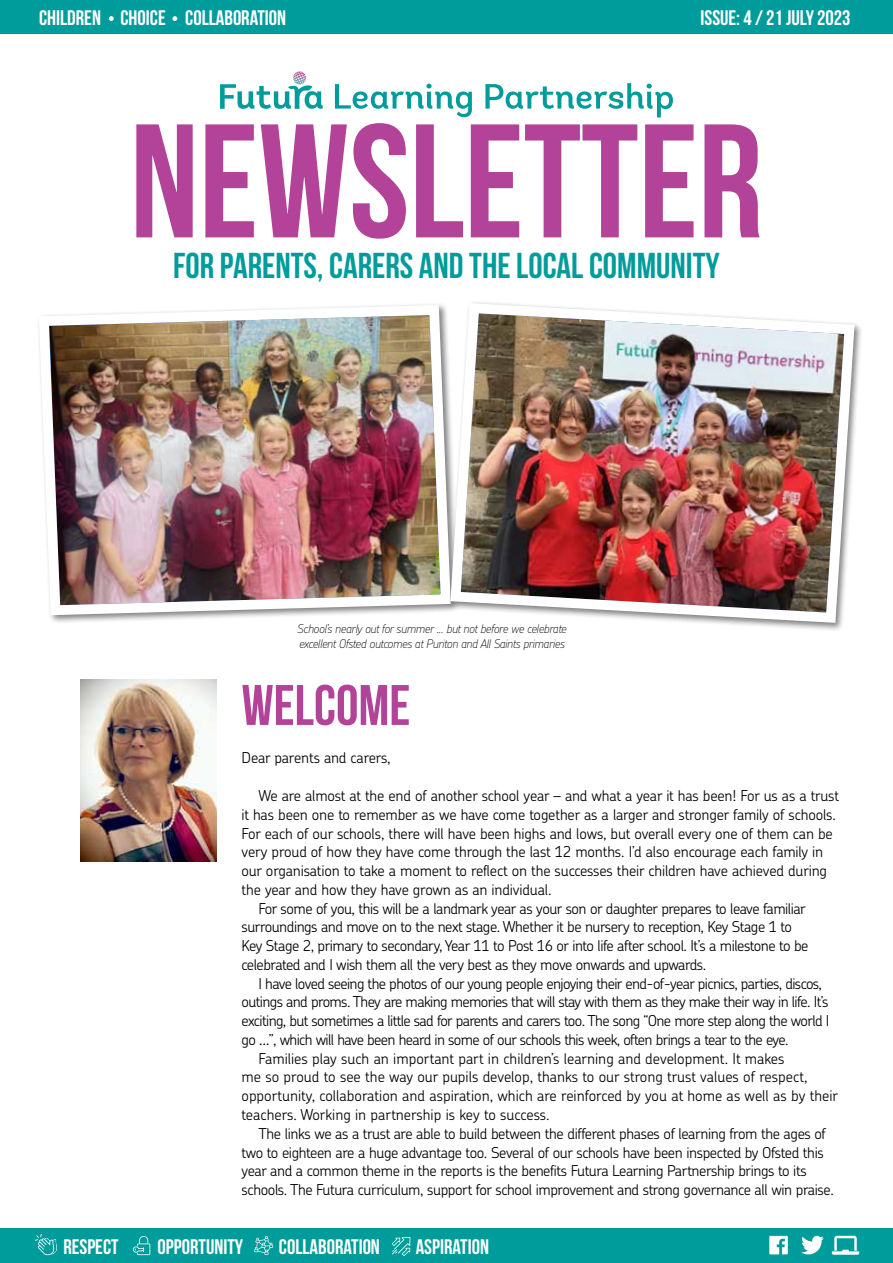
<style>
.page{position:relative;width:893px;height:1263px;background:#fff}
.page>*{position:absolute;margin:0;border:0;box-sizing:border-box;transform-origin:0 0}
.t1{font:161.4px "Bebas Neue";color:#b24399}
.t2{font:57px "Bebas Neue";color:#b24399}
.t3{font:36px "Bebas Neue";color:#009c9b}
.t4{font:21px "Bebas Neue";color:#fff}
.t5{font:300 15px "Chevin Pro";letter-spacing:-.025em;color:#000}
.t6{font:300 15px "Chevin Pro";color:#000}
.t7{font:italic 100 12px/15px "Chevin Pro";letter-spacing:-.025em;color:#000}
</style>
<div class="page">
<svg style="left:335px;top:84px;width:137px;height:33px"></svg>
<svg style="left:485px;top:83px;width:188px;height:34px"></svg>
<svg style="left:220px;top:84px;width:103px;height:25px"></svg>
<svg style="left:295px;top:71px;width:10px;height:4px"></svg>
<div style="left:0;top:1229px;width:893px;height:34px;background:#009c9b"></div>
<svg style="left:769px;top:1236px;width:19px;height:18px"></svg>
<svg style="left:801px;top:1236px;width:23px;height:18px"></svg>
<div style="left:0;top:0;width:893px;height:34px;background:#009c9b"></div>
<svg style="left:35px;top:1234px;width:22px;height:21px"></svg>
<svg style="left:254px;top:1236px;width:19px;height:19px"></svg>
<svg style="left:133px;top:1236px;width:17px;height:19px"></svg>
<svg style="left:392px;top:1237px;width:18px;height:19px"></svg>
<svg style="left:109px;top:16px;width:5px;height:5px"></svg>
<svg style="left:172px;top:16px;width:5px;height:5px"></svg>
<svg style="left:832px;top:1236px;width:27px;height:19px"></svg>
<img style="left:38px;top:304px;width:407px;height:316px">
<img style="left:80px;top:680px;width:137px;height:182px">
<img style="left:445px;top:302px;width:415px;height:326px">
<h3 class="t4" style="left:39px;top:6px;width:249px">CHILDREN CHOICE COLLABORATION</h3>
<h3 class="t4" style="left:700px;top:6px;width:152px">ISSUE: 4 / 21 JULY 2023</h3>
<h1 class="t1" style="left:130px;top:93px;width:634px">NEWSLETTER</h1>
<h3 class="t3" style="left:173px;top:246px;width:548px">FOR PARENTS, CARERS AND THE LOCAL COMMUNITY</h3>
<p class="t7" style="left:297px;top:620px;width:271px">School’s nearly out for summer ... but not before we celebrate excellent Ofsted outcomes at Puriton and All Saints primaries</p>
<h2 class="t2" style="left:242px;top:674px;width:170px">WELCOME</h2>
<p class="t5" style="left:242px;top:747px;width:151px">Dear parents and carers,</p>
<p class="t5" style="left:259px;top:786px;width:582px">We are almost at the end of another school year – and what a year it has been! For us as a trust</p>
<p class="t5" style="left:242px;top:804px;width:596px">it has been one to remember as we have come together as a larger and stronger family of schools.</p>
<p class="t5" style="left:242px;top:823px;width:593px">For each of our schools, there will have been highs and lows, but overall every one of them can be</p>
<p class="t5" style="left:242px;top:842px;width:583px">very proud of how they have come through the last 12 months. I’d also encourage each family in</p>
<p class="t5" style="left:242px;top:861px;width:587px">our organisation to take a moment to reflect on the successes their children have achieved during</p>
<p class="t5" style="left:242px;top:879px;width:312px">the year and how they have grown as an individual.</p>
<p class="t5" style="left:259px;top:898px;width:549px">For some of you, this will be a landmark year as your son or daughter prepares to leave familiar</p>
<p class="t5" style="left:242px;top:917px;width:552px">surroundings and move on to the next stage. Whether it be nursery to reception, Key Stage 1 to</p>
<p class="t5" style="left:242px;top:936px;width:568px">Key Stage 2, primary to secondary, Year 11 to Post 16 or into life after school. It’s a milestone to be</p>
<p class="t5" style="left:242px;top:954px;width:466px">celebrated and I wish them all the very best as they move onwards and upwards.</p>
<p class="t5" style="left:259px;top:973px;width:565px">I have loved seeing the photos of our young people enjoying their end-of-year picnics, parties, discos,</p>
<p class="t5" style="left:242px;top:992px;width:588px">outings and proms. They are making memories that will stay with them as they make their way in life. It’s</p>
<p class="t5" style="left:242px;top:1011px;width:589px">exciting, but sometimes a little sad for parents and carers too. The song “One more step along the world I</p>
<p class="t5" style="left:242px;top:1029px;width:549px">go …”, which will have been heard in some of our schools this week, often brings a tear to the eye.</p>
<p class="t6" style="left:259px;top:1048px;width:527px">Families play such an important part in children’s learning and development. It makes</p>
<p class="t6" style="left:242px;top:1067px;width:567px">me so proud to see the way our pupils develop, thanks to our strong trust values of respect,</p>
<p class="t6" style="left:242px;top:1086px;width:598px">opportunity, collaboration and aspiration, which are reinforced by you at home as well as by their</p>
<p class="t6" style="left:242px;top:1104px;width:310px">teachers. Working in partnership is key to success.</p>
<p class="t5" style="left:259px;top:1123px;width:569px">The links we as a trust are able to build between the different phases of learning from the ages of</p>
<p class="t5" style="left:242px;top:1142px;width:584px">two to eighteen are a huge advantage too. Several of our schools have been inspected by Ofsted this</p>
<p class="t5" style="left:242px;top:1161px;width:567px">year and a common theme in the reports is the benefits Futura Learning Partnership brings to its</p>
<p class="t5" style="left:242px;top:1179px;width:594px">schools. The Futura curriculum, support for school improvement and strong governance all win praise.</p>
<h3 class="t4" style="left:63px;top:1235px;width:57px">RESPECT</h3>
<h3 class="t4" style="left:158px;top:1235px;width:87px">OPPORTUNITY</h3>
<h3 class="t4" style="left:279px;top:1235px;width:102px">COLLABORATION</h3>
<h3 class="t4" style="left:416px;top:1235px;width:75px">ASPIRATION</h3>
</div>
